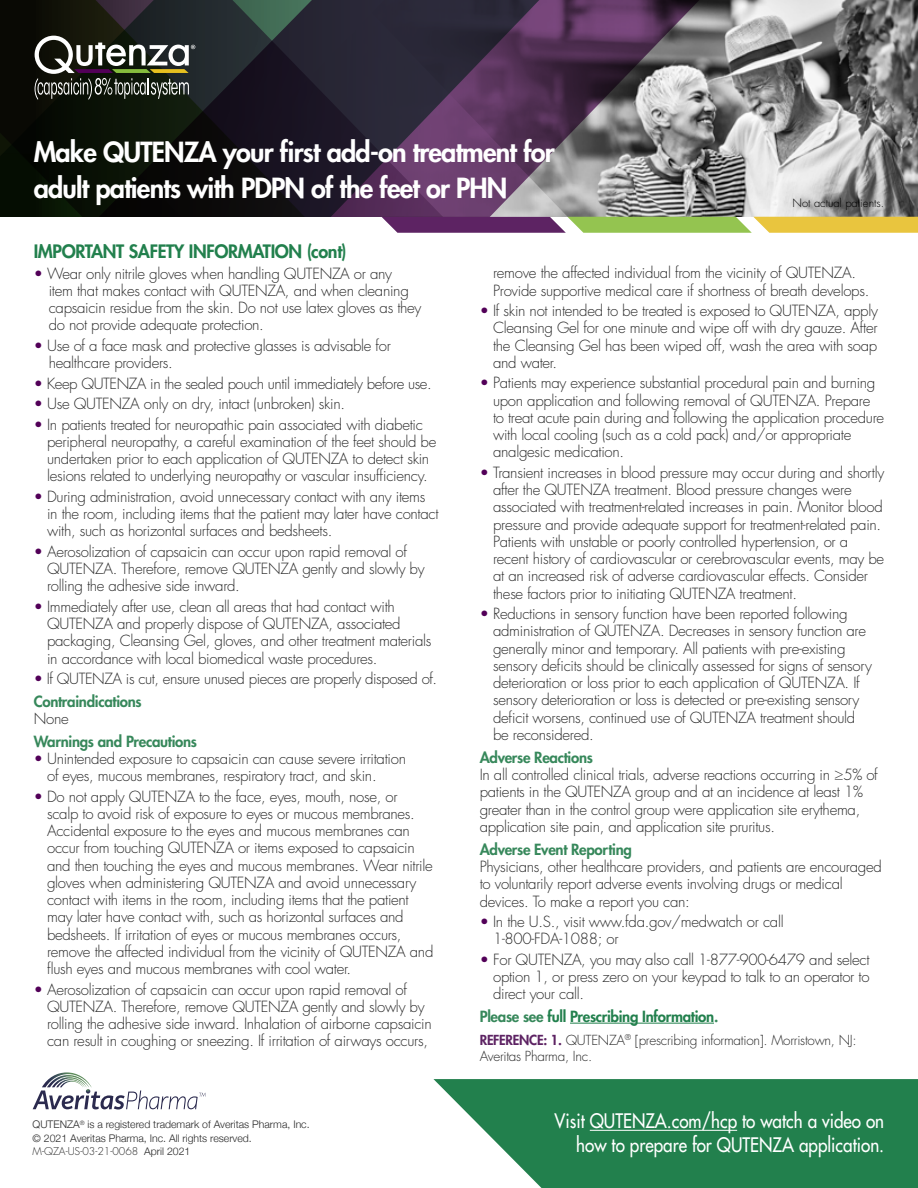
<style>
.page{position:relative;width:918px;height:1188px;background:#fff}
.page>*{position:absolute;margin:0;border:0;box-sizing:border-box;transform-origin:0 0}
.t1{font:800 27px/36px "Futura Std";letter-spacing:-.03em;color:#fff}
.t2{font:500 19.5px/24px "Futura Std";color:#fff;text-align:right;scale:.88 1}
.t3{font:800 18px "Futura Std";letter-spacing:-.02em;color:#22804d}
.t4{font:300 15px/17.2px "Futura Std";letter-spacing:-.02em;color:#292929}
.t5{font:800 15px "Futura Std";letter-spacing:-.02em;color:#37885b}
.t6{font:800 15px "Futura Std";letter-spacing:-.02em;color:#22804d}
.t7{font:300 13.5px/16.2px "Futura Std";letter-spacing:-.02em;color:#292929}
.t8{font:300 11.25px "Futura Std";color:#000}
.t9{font:300 10.5px/13.5px "Helvetica Neue";color:#292929}
.t10{font:300 10.5px "Futura Std";color:#292929}
.s1{color:#520058}
.s2{font-weight:800;color:#37885b}
.s3{font-family:"Helvetica Neue"}
.s4{color:#37885b}
.s5{font-weight:800;color:#5d2363}
</style>
<div class="page">
<svg style="left:382px;top:217px;width:536px;height:16px;background:#a59861"></svg>
<svg style="left:749px;top:0;width:169px;height:217px;background:#969695"></svg>
<svg style="left:602px;top:0;width:147px;height:217px;background:#847f84"></svg>
<svg style="left:0;top:0;width:602px;height:217px;background:#302835"></svg>
<hr style="left:570px;top:1023px;width:144px;height:1px;background:#22804d">
<svg style="left:433px;top:1079px;width:485px;height:109px;background:#3b8e61"></svg>
<svg style="left:33px;top:1072px;width:172px;height:38px"></svg>
<svg style="left:35px;top:36px;width:160px;height:64px;background:#4f524a"></svg>
<hr style="left:590px;top:1130px;width:147px;height:1px;background:#fff">
<h1 class="t1" style="left:34px;top:134px;width:522px">Make QUTENZA your first add-on treatment for adult patients with PDPN of the feet or PHN</h1>
<p class="t8" style="left:793px;top:196px;width:93px">Not actual patients.</p>
<p class="t3" style="left:34px;top:240px;width:315px">IMPORTANT SAFETY INFORMATION (cont)</p>
<p class="t4" style="left:49px;top:265px;width:374px;text-indent:-15px"><span class="s1">•</span> Wear only nitrile gloves when handling QUTENZA or any<br>item that makes contact with QUTENZA, and when cleaning capsaicin residue from the skin. Do not use latex gloves as they do not provide adequate protection.</p>
<p class="t4" style="left:49px;top:337px;width:344px;text-indent:-15px"><span class="s1">•</span> Use of a face mask and protective glasses is advisable for healthcare providers.</p>
<p class="t4" style="left:34px;top:375px;width:400px"><span class="s1">•</span> Keep QUTENZA in the sealed pouch until immediately before use.</p>
<p class="t4" style="left:34px;top:396px;width:313px"><span class="s1">•</span> Use QUTENZA only on dry, intact (unbroken) skin.</p>
<p class="t4" style="left:47px;top:416px;width:391px;text-indent:-13px"><span class="s1">•</span> In patients treated for neuropathic pain associated with diabetic peripheral neuropathy, a careful examination of the feet should be undertaken prior to each application of QUTENZA to detect skin lesions related to underlying neuropathy or vascular insufficiency.</p>
<p class="t4" style="left:47px;top:488px;width:393px;text-indent:-13px"><span class="s1">•</span> During administration, avoid unnecessary contact with any items in the room, including items that the patient may later have contact with, such as horizontal surfaces and bedsheets.</p>
<p class="t4" style="left:47px;top:543px;width:379px;text-indent:-13px"><span class="s1">•</span> Aerosolization of capsaicin can occur upon rapid removal of<br>QUTENZA. Therefore, remove QUTENZA gently and slowly by rolling the adhesive side inward.</p>
<p class="t4" style="left:47px;top:598px;width:386px;text-indent:-13px"><span class="s1">•</span> Immediately after use, clean all areas that had contact with QUTENZA and properly dispose of QUTENZA, associated packaging, Cleansing Gel, gloves, and other treatment materials in accordance with local biomedical waste procedures.</p>
<p class="t4" style="left:34px;top:668px;width:405px;line-height:23px"><span class="s1">•</span> If QUTENZA is cut, ensure unused pieces are properly disposed of.<br><span class="s2">Contraindications</span></p>
<p class="t4" style="left:34px;top:710px;width:36px">None</p>
<p class="t5" style="left:34px;top:732px;width:165px">Warnings and Precautions</p>
<p class="t4" style="left:47px;top:750px;width:360px;text-indent:-13px"><span class="s1">•</span> Unintended exposure to capsaicin can cause severe irritation of eyes, mucous membranes, respiratory tract, and skin.</p>
<p class="t4" style="left:47px;top:788px;width:388px;text-indent:-13px"><span class="s1">•</span> Do not apply QUTENZA to the face, eyes, mouth, nose, or<br>scalp to avoid risk of exposure to eyes or mucous membranes.<br>Accidental exposure to the eyes and mucous membranes can occur from touching QUTENZA or items exposed to capsaicin and then touching the eyes and mucous membranes. Wear nitrile gloves when administering QUTENZA and avoid unnecessary contact with items in the room, including items that the patient may later have contact with, such as horizontal surfaces and bedsheets. If irritation of eyes or mucous membranes occurs, remove the affected individual from the vicinity of QUTENZA and flush eyes and mucous membranes with cool water.</p>
<p class="t4" style="left:47px;top:981px;width:386px;text-indent:-13px"><span class="s1">•</span> Aerosolization of capsaicin can occur upon rapid removal of QUTENZA. Therefore, remove QUTENZA gently and slowly by rolling the adhesive side inward. Inhalation of airborne capsaicin can result in coughing or sneezing. If irritation of airways occurs,</p>
<p class="t9" style="left:33px;top:1117px;width:279px">QUTENZA<sup>®</sup> is a registered trademark of Averitas Pharma, Inc. © 2021 Averitas Pharma, Inc. All rights reserved.</p>
<p class="t10" style="left:33px;top:1145px;width:159px">M-QZA-US-03-21-0068 <span class="s3">April 2021</span></p>
<p class="t4" style="left:493px;top:265px;width:378px">remove the affected individual from the vicinity of QUTENZA.<br>Provide supportive medical care if shortness of breath develops.</p>
<p class="t4" style="left:493px;top:303px;width:386px;text-align:justify;text-indent:-13px"><span class="s1">•</span> If skin not intended to be treated is exposed to QUTENZA, apply Cleansing Gel for one minute and wipe off with dry gauze. After the Cleansing Gel has been wiped off, wash the area with soap and water.</p>
<p class="t4" style="left:493px;top:375px;width:393px;text-indent:-13px"><span class="s1">•</span> Patients may experience substantial procedural pain and burning upon application and following removal of QUTENZA. Prepare to treat acute pain during and following the application procedure with local cooling (such as a cold pack) and/or appropriate analgesic medication.</p>
<p class="t4" style="left:493px;top:464px;width:393px;text-indent:-13px"><span class="s1">•</span> Transient increases in blood pressure may occur during and shortly after the QUTENZA treatment. Blood pressure changes were associated with treatment-related increases in pain. Monitor blood pressure and provide adequate support for treatment-related pain.<br>Patients with unstable or poorly controlled hypertension, or a recent history of cardiovascular or cerebrovascular events, may be at an increased risk of adverse cardiovascular effects. Consider these factors prior to initiating QUTENZA treatment.</p>
<p class="t4" style="left:493px;top:605px;width:380px;text-indent:-13px"><span class="s1">•</span> Reductions in sensory function have been reported following administration of QUTENZA. Decreases in sensory function are generally minor and temporary. All patients with pre-existing sensory deficits should be clinically assessed for signs of sensory deterioration or loss prior to each application of QUTENZA. If sensory deterioration or loss is detected or pre-existing sensory deficit worsens, continued use of QUTENZA treatment should be reconsidered.</p>
<p class="t5" style="left:480px;top:748px;width:115px">Adverse Reactions</p>
<p class="t4" style="left:480px;top:766px;width:400px">In all controlled clinical trials, adverse reactions occurring in ≥5% of patients in the QUTENZA group and at an incidence at least 1% greater than in the control group were application site erythema, application site pain, and application site pruritus.</p>
<p class="t5" style="left:480px;top:840px;width:154px">Adverse Event Reporting</p>
<p class="t4" style="left:480px;top:858px;width:404px">Physicians, other healthcare providers, and patients are encouraged to voluntarily report adverse events involving drugs or medical devices. To make a report you can:</p>
<p class="t4" style="left:493px;top:913px;width:292px;text-indent:-13px"><span class="s1">•</span> In the U.S., visit www.fda.gov/medwatch or call<br>1-800-FDA-1088; or</p>
<p class="t4" style="left:493px;top:951px;width:378px;text-align:justify;text-indent:-13px"><span class="s1">•</span> For QUTENZA, you may also call 1-877-900-6479 and select option 1, or press zero on your keypad to talk to an operator to direct your call.</p>
<p class="t6" style="left:480px;top:1007px;width:240px"><span class="s4">Please see</span> full Prescribing Information<span class="s4">.</span></p>
<p class="t7" style="left:480px;top:1032px;width:379px"><span class="s5">REFERENCE: 1.</span> QUTENZA<sup>®</sup> [prescribing information]. Morristown, NJ:<br>Averitas Pharma, Inc.</p>
<h2 class="t2" style="left:555px;top:1109px;width:376px">Visit QUTENZA.com/hcp to watch a video on how to prepare for QUTENZA application.</h2>
</div>
